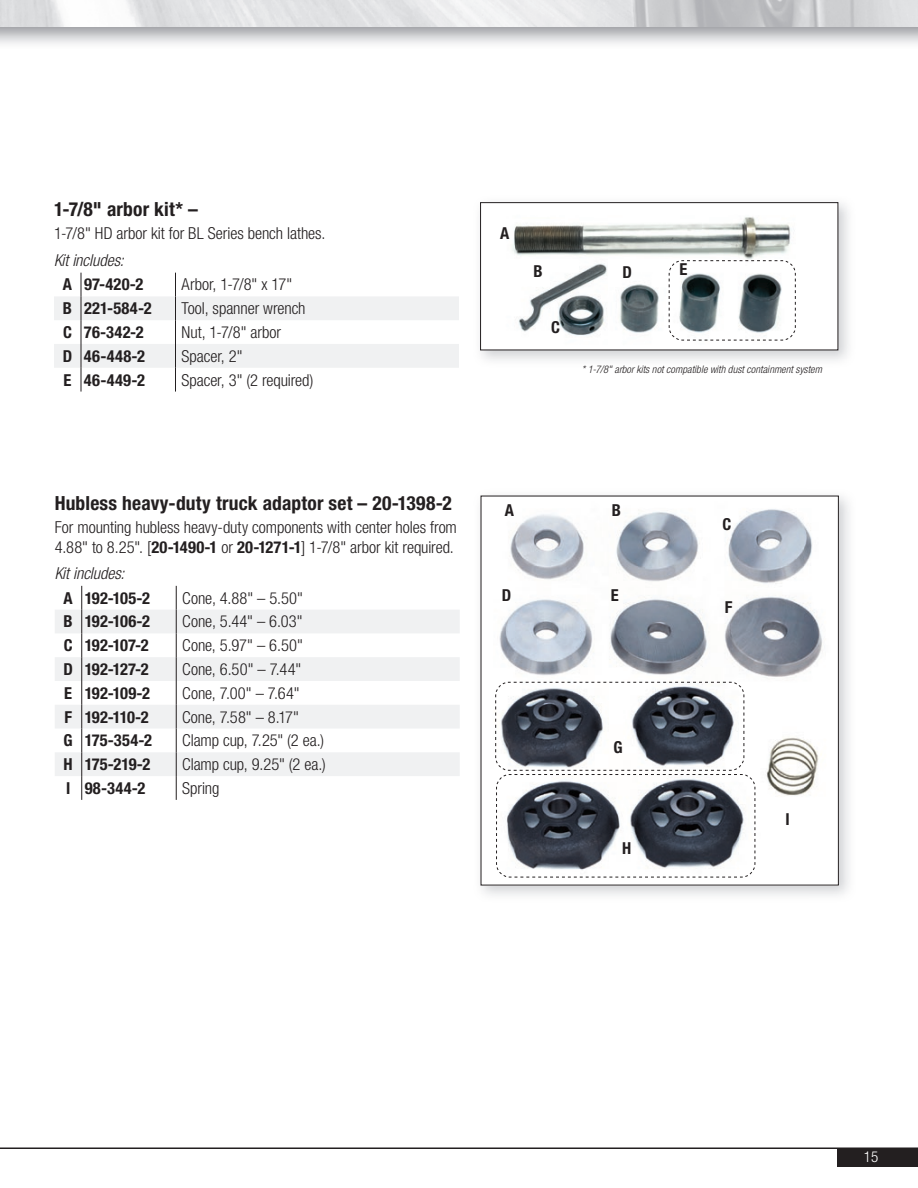
<style>
.page{position:relative;width:918px;height:1188px;background:#fff}
.page>*{position:absolute;margin:0;border:0;box-sizing:border-box;transform-origin:0 0}
.t1{font:700 condensed 19.5px "Helvetica Neue LT Std";letter-spacing:.01em;color:#231f20}
.t2{font:300 condensed 16.5px/19.8px "Helvetica Neue LT Std";color:#231f20}
.t3{font:700 condensed 16.5px "Helvetica Neue LT Std";letter-spacing:.01em;color:#231f20}
.t4{font:italic 300 condensed 16.5px "Helvetica Neue LT Std";letter-spacing:-.005em;color:#231f20}
.t5{font:300 condensed 15px "Helvetica Neue LT Std";color:#fff}
.t6{font:italic 300 condensed 10.5px "Helvetica Neue LT Std";letter-spacing:.005em;color:#231f20}
.s1{font-weight:700}
</style>
<div class="page">
<svg style="left:0;top:0;width:918px;height:27px;fill:#e0e1e3"></svg>
<div style="left:837px;top:1148px;width:81px;height:19px;background:#231f20"></div>
<hr style="left:0;top:1148px;width:918px;height:1px;background:#231f20">
<img style="left:480px;top:202px;width:369px;height:159px">
<img style="left:482px;top:204px;width:354px;height:144px">
<div style="left:480px;top:202px;width:358px;height:148px;border:1px solid #231f20"></div>
<svg style="left:668px;top:260px;width:128px;height:81px"></svg>
<img style="left:493px;top:508px;width:333px;height:289px">
<svg style="left:495px;top:682px;width:261px;height:196px"></svg>
<svg style="left:55px;top:610px;width:405px;height:166px;fill:#f0f1f2"></svg>
<svg style="left:176px;top:586px;width:1px;height:214px"></svg>
<svg style="left:81px;top:586px;width:1px;height:214px"></svg>
<svg style="left:54px;top:273px;width:405px;height:119px"></svg>
<p class="t1" style="left:54px;top:197px;width:146px">1-7/8" arbor kit* –</p>
<p class="t2" style="left:54px;top:223px;width:273px">1-7/8" HD arbor kit for BL Series bench lathes.</p>
<p class="t4" style="left:54px;top:251px;width:71px">Kit includes:</p>
<p class="t3" style="left:63px;top:275px;width:82px">A 97-420-2</p>
<p class="t2" style="left:181px;top:275px;width:112px">Arbor, 1-7/8" x 17"</p>
<p class="t3" style="left:63px;top:298px;width:90px">B 221-584-2</p>
<p class="t2" style="left:181px;top:298px;width:126px">Tool, spanner wrench</p>
<p class="t3" style="left:63px;top:322px;width:82px">C 76-342-2</p>
<p class="t2" style="left:181px;top:322px;width:101px">Nut, 1-7/8" arbor</p>
<p class="t3" style="left:63px;top:346px;width:84px">D 46-448-2</p>
<p class="t2" style="left:181px;top:346px;width:63px">Spacer, 2"</p>
<p class="t3" style="left:64px;top:370px;width:83px">E 46-449-2</p>
<p class="t2" style="left:181px;top:370px;width:134px">Spacer, 3" (2 required)</p>
<p class="t1" style="left:55px;top:491px;width:399px">Hubless heavy-duty truck adaptor set – 20-1398-2</p>
<p class="t2" style="left:55px;top:517px;width:404px">For mounting hubless heavy-duty components with center holes from<br>4.88" to 8.25". [<span class="s1">20-1490-1</span> or <span class="s1">20-1271-1</span>] 1-7/8" arbor kit required.</p>
<p class="t4" style="left:55px;top:564px;width:71px">Kit includes:</p>
<p class="t3" style="left:64px;top:588px;width:88px">A 192-105-2</p>
<p class="t2" style="left:182px;top:588px;width:122px">Cone, 4.88" – 5.50"</p>
<p class="t3" style="left:64px;top:612px;width:88px">B 192-106-2</p>
<p class="t2" style="left:182px;top:612px;width:122px">Cone, 5.44" – 6.03"</p>
<p class="t3" style="left:64px;top:635px;width:87px">C 192-107-2</p>
<p class="t2" style="left:182px;top:635px;width:122px">Cone, 5.97" – 6.50"</p>
<p class="t3" style="left:63px;top:659px;width:87px">D 192-127-2</p>
<p class="t2" style="left:182px;top:659px;width:120px">Cone, 6.50" – 7.44"</p>
<p class="t3" style="left:64px;top:683px;width:87px">E 192-109-2</p>
<p class="t2" style="left:182px;top:683px;width:119px">Cone, 7.00" – 7.64"</p>
<p class="t3" style="left:64px;top:707px;width:86px">F 192-110-2</p>
<p class="t2" style="left:182px;top:707px;width:118px">Cone, 7.58" – 8.17"</p>
<p class="t3" style="left:64px;top:730px;width:90px">G 175-354-2</p>
<p class="t2" style="left:182px;top:730px;width:143px">Clamp cup, 7.25" (2 ea.)</p>
<p class="t3" style="left:64px;top:754px;width:88px">H 175-219-2</p>
<p class="t2" style="left:182px;top:754px;width:145px">Clamp cup, 9.25" (2 ea.)</p>
<p class="t3" style="left:66px;top:778px;width:81px">I 98-344-2</p>
<p class="t2" style="left:182px;top:778px;width:39px">Spring</p>
<p class="t3" style="left:500px;top:223px;width:11px">A</p>
<p class="t3" style="left:533px;top:261px;width:11px">B</p>
<p class="t3" style="left:551px;top:318px;width:10px">C</p>
<p class="t3" style="left:622px;top:263px;width:11px">D</p>
<p class="t3" style="left:679px;top:259px;width:9px">E</p>
<p class="t6" style="left:582px;top:363px;width:242px">* 1-7/8" arbor kits not compatible with dust containment system</p>
<p class="t3" style="left:505px;top:500px;width:11px">A</p>
<p class="t3" style="left:612px;top:500px;width:11px">B</p>
<p class="t3" style="left:502px;top:585px;width:11px">D</p>
<p class="t3" style="left:611px;top:585px;width:9px">E</p>
<p class="t3" style="left:613px;top:737px;width:11px">G</p>
<p class="t3" style="left:622px;top:838px;width:11px">H</p>
<p class="t3" style="left:722px;top:514px;width:10px">C</p>
<p class="t3" style="left:725px;top:597px;width:9px">F</p>
<p class="t3" style="left:785px;top:809px;width:6px">I</p>
<p class="t5" style="left:864px;top:1148px;width:16px">15</p>
</div>
